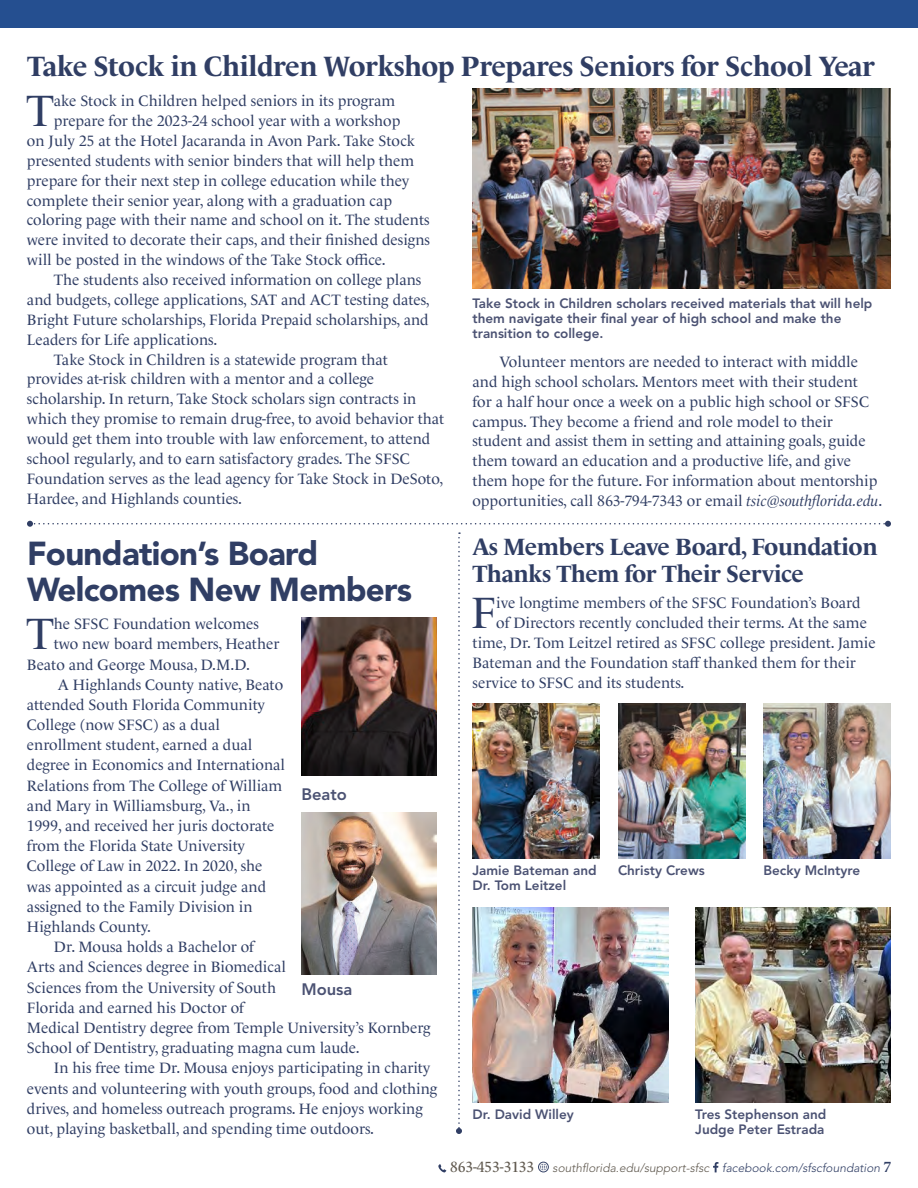
<style>
.page{position:relative;width:918px;height:1188px;background:#fff}
.page>*{position:absolute;margin:0;border:0;box-sizing:border-box;transform-origin:0 0}
.Body_Text_no_ident_drop_cap{font:44.7px "Le Monde Livre Std";color:#303e64}
.Headline_Avenir_Medium_26{font:900 33px "Avenir LT Std";letter-spacing:-.02em;color:#303e64}
.Headline_Le_Monde_Livre_16_pt_bold{font:700 28.5px "Le Monde Livre Std";letter-spacing:-.02em;color:#303e64}
.Headline_LeMonde_22_24{font:700 24px "Le Monde Livre Std";letter-spacing:-.02em;color:#303e64}
.Cutline_Avenir_9pt_heavy{font:800 16.5px "Avenir LT Std";color:#4b5273}
.Body_Text{font:15.3px/20.2px "Le Monde Livre Std";color:#303e64}
.Body_Text_no_ident_drop_cap-2{font:15.3px "Le Monde Livre Std";color:#303e64}
.Cutline_Avenir_9pt_heavy-2{font:800 13.5px/15px "Avenir LT Std";color:#4b5273}
.t1{font:italic 300 12px "Avenir LT Std";color:#60594f}
.s1{font-style:italic}
.s2{font-family:"Le Monde Livre Std";font-weight:400;font-style:normal;font-size:15px}
.s3{color:#303e64}
.s4{font-family:"Le Monde Livre Std";font-weight:600;font-style:normal;font-size:15px;color:#303e64}
</style>
<div class="page">
<div style="left:0;top:0;width:918px;height:28px;background:#254f90"></div>
<svg style="left:438px;top:1164px;width:8px;height:8px"></svg>
<svg style="left:538px;top:1162px;width:11px;height:10px"></svg>
<svg style="left:713px;top:1162px;width:5px;height:10px"></svg>
<img style="left:472px;top:89px;width:419px;height:200px">
<svg style="left:27px;top:521px;width:864px;height:613px"></svg>
<img style="left:472px;top:907px;width:196px;height:195px">
<img style="left:695px;top:907px;width:196px;height:195px">
<img style="left:618px;top:703px;width:128px;height:156px">
<img style="left:764px;top:703px;width:127px;height:156px">
<img style="left:472px;top:703px;width:128px;height:156px">
<img style="left:302px;top:618px;width:134px;height:158px">
<img style="left:302px;top:813px;width:134px;height:162px">
<p class="Headline_Le_Monde_Livre_16_pt_bold" style="left:27px;top:49px;width:850px">Take Stock in Children Workshop Prepares Seniors for School Year</p>
<p class="Body_Text_no_ident_drop_cap" style="left:27px;top:84px;width:29px">T</p>
<p class="Body_Text_no_ident_drop_cap-2" style="left:54px;top:92px;width:343px">ake Stock in Children helped seniors in its program</p>
<p class="Body_Text_no_ident_drop_cap-2" style="left:54px;top:112px;width:348px">prepare for the 2023-24 school year with a workshop</p>
<p class="Body_Text_no_ident_drop_cap-2" style="left:27px;top:132px;width:390px">on July 25 at the Hotel Jacaranda in Avon Park. Take Stock</p>
<p class="Body_Text_no_ident_drop_cap-2" style="left:27px;top:151px;width:389px">presented students with senior binders that will help them</p>
<p class="Body_Text_no_ident_drop_cap-2" style="left:27px;top:171px;width:384px">prepare for their next step in college education while they</p>
<p class="Body_Text_no_ident_drop_cap-2" style="left:27px;top:191px;width:367px">complete their senior year, along with a graduation cap</p>
<p class="Body_Text_no_ident_drop_cap-2" style="left:27px;top:211px;width:404px">coloring page with their name and school on it. The students</p>
<p class="Body_Text_no_ident_drop_cap-2" style="left:27px;top:231px;width:404px">were invited to decorate their caps, and their finished designs</p>
<p class="Body_Text_no_ident_drop_cap-2" style="left:27px;top:251px;width:360px">will be posted in the windows of the Take Stock office.</p>
<p class="Body_Text" style="left:27px;top:270px;width:404px;line-height:19.8px;text-indent:27px">The students also received information on college plans and budgets, college applications, SAT and ACT testing dates, Bright Future scholarships, Florida Prepaid scholarships, and Leaders for Life applications.</p>
<p class="Body_Text" style="left:27px;top:349px;width:419px;line-height:19.8px;text-indent:27px">Take Stock in Children is a statewide program that provides at-risk children with a mentor and a college scholarship. In return, Take Stock scholars sign contracts in which they promise to remain drug-free, to avoid behavior that would get them into trouble with law enforcement, to attend school regularly, and to earn satisfactory grades. The SFSC Foundation serves as the lead agency for Take Stock in DeSoto, Hardee, and Highlands counties.</p>
<p class="Body_Text" style="left:472px;top:352px;width:412px;line-height:19.8px;text-indent:27px">Volunteer mentors are needed to interact with middle and high school scholars. Mentors meet with their student<br>for a half hour once a week on a public high school or SFSC campus. They become a friend and role model to their student and assist them in setting and attaining goals, guide them toward an education and a productive life, and give them hope for the future. For information about mentorship opportunities, call 863-794-7343 or email <span class="s1">tsic@southflorida.edu</span>.</p>
<p class="Cutline_Avenir_9pt_heavy-2" style="left:472px;top:296px;width:401px">Take Stock in Children scholars received materials that will help them navigate their final year of high school and make the transition to college.</p>
<p class="Headline_Avenir_Medium_26" style="left:27px;top:534px;width:293px">Foundation’s Board</p>
<p class="Headline_Avenir_Medium_26" style="left:27px;top:570px;width:387px">Welcomes New Members</p>
<p class="Body_Text_no_ident_drop_cap" style="left:27px;top:607px;width:29px">T</p>
<p class="Body_Text_no_ident_drop_cap-2" style="left:54px;top:615px;width:206px">he SFSC Foundation welcomes</p>
<p class="Body_Text_no_ident_drop_cap-2" style="left:54px;top:635px;width:227px">two new board members, Heather</p>
<p class="Body_Text_no_ident_drop_cap-2" style="left:27px;top:655px;width:224px">Beato and George Mousa, D.M.D.</p>
<p class="Body_Text" style="left:27px;top:674px;width:260px;text-indent:31px">A Highlands County native, Beato attended South Florida Community College (now SFSC) as a dual enrollment student, earned a dual degree in Economics and International Relations from The College of William and Mary in Williamsburg, Va., in 1999, and received her juris doctorate from the Florida State University College of Law in 2022. In 2020, she was appointed as a circuit judge and assigned to the Family Division in Highlands County.</p>
<p class="Body_Text" style="left:27px;top:937px;width:405px;text-indent:27px">Dr. Mousa holds a Bachelor of<br>Arts and Sciences degree in Biomedical<br>Sciences from the University of South<br>Florida and earned his Doctor of<br>Medical Dentistry degree from Temple University’s Kornberg School of Dentistry, graduating magna cum laude.</p>
<p class="Body_Text" style="left:27px;top:1058px;width:412px;text-indent:27px">In his free time Dr. Mousa enjoys participating in charity events and volunteering with youth groups, food and clothing drives, and homeless outreach programs. He enjoys working out, playing basketball, and spending time outdoors.</p>
<p class="Cutline_Avenir_9pt_heavy" style="left:302px;top:784px;width:47px">Beato</p>
<p class="Cutline_Avenir_9pt_heavy" style="left:302px;top:980px;width:53px">Mousa</p>
<p class="Headline_LeMonde_22_24" style="left:472px;top:533px;width:407px">As Members Leave Board, Foundation</p>
<p class="Headline_LeMonde_22_24" style="left:472px;top:560px;width:333px">Thanks Them for Their Service</p>
<p class="Body_Text_no_ident_drop_cap" style="left:471px;top:586px;width:27px">F</p>
<p class="Body_Text_no_ident_drop_cap-2" style="left:496px;top:594px;width:366px">ive longtime members of the SFSC Foundation’s Board</p>
<p class="Body_Text_no_ident_drop_cap-2" style="left:496px;top:614px;width:372px">of Directors recently concluded their terms. At the same</p>
<p class="Body_Text_no_ident_drop_cap-2" style="left:472px;top:634px;width:405px">time, Dr. Tom Leitzel retired as SFSC college president. Jamie</p>
<p class="Body_Text_no_ident_drop_cap-2" style="left:472px;top:654px;width:385px">Bateman and the Foundation staff thanked them for their</p>
<p class="Body_Text_no_ident_drop_cap-2" style="left:472px;top:673px;width:213px">service to SFSC and its students.</p>
<p class="Cutline_Avenir_9pt_heavy-2" style="left:472px;top:862px;width:126px">Jamie Bateman and</p>
<p class="Cutline_Avenir_9pt_heavy-2" style="left:618px;top:862px;width:88px">Christy Crews</p>
<p class="Cutline_Avenir_9pt_heavy-2" style="left:764px;top:862px;width:98px">Becky McIntyre</p>
<p class="Cutline_Avenir_9pt_heavy-2" style="left:472px;top:877px;width:95px">Dr. Tom Leitzel</p>
<p class="Cutline_Avenir_9pt_heavy-2" style="left:472px;top:1107px;width:103px">Dr. David Willey</p>
<p class="Cutline_Avenir_9pt_heavy-2" style="left:695px;top:1107px;width:133px">Tres Stephenson and</p>
<p class="Cutline_Avenir_9pt_heavy-2" style="left:695px;top:1122px;width:131px">Judge Peter Estrada</p>
<p class="t1" style="left:450px;top:1161px;width:442px"><span class="s2">863-453-3133</span> southflorida.edu/support-sfsc <span class="s3">facebook.com/sfscfoundation</span> <span class="s4">7</span></p>
</div>
